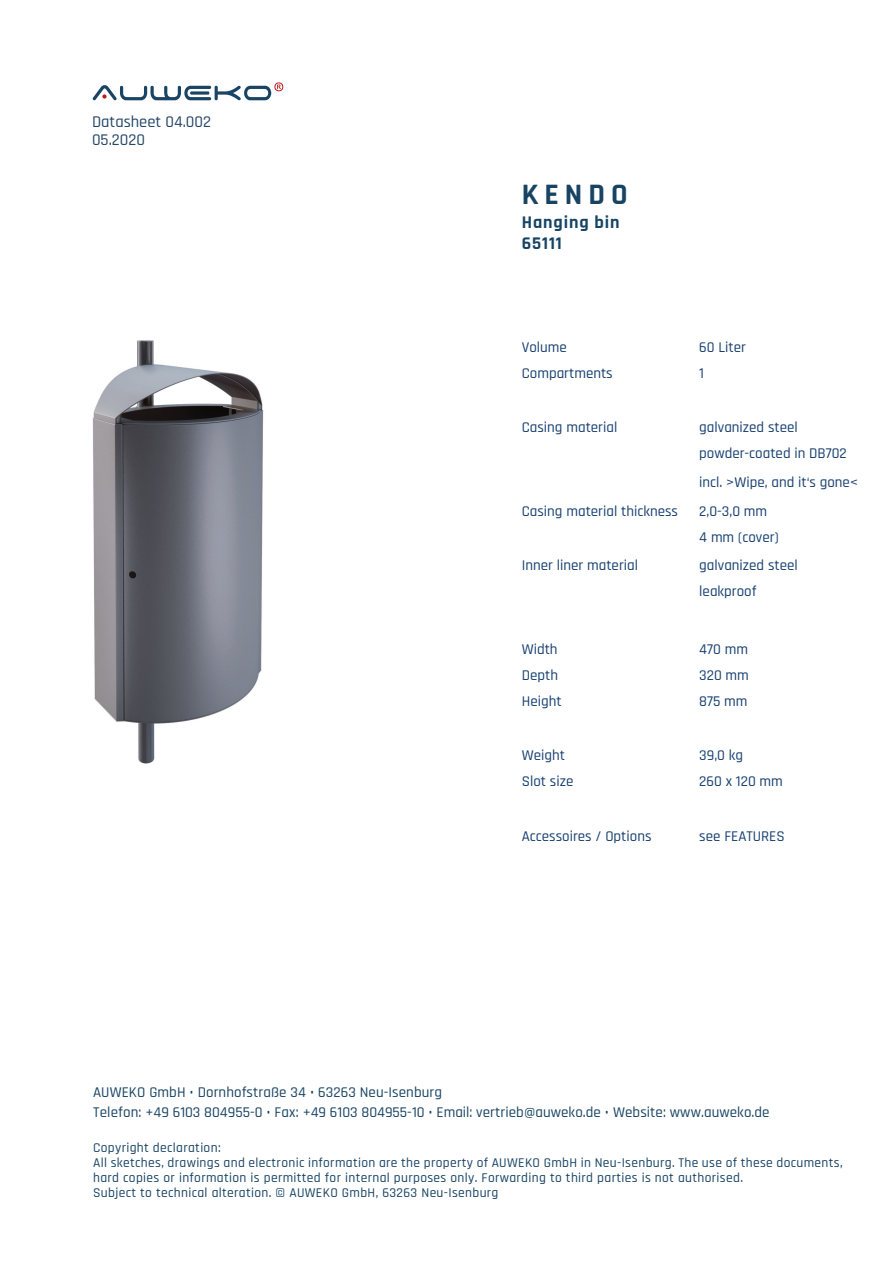
<style>
.page{position:relative;width:893px;height:1263px;background:#fff}
.page>*{position:absolute;margin:0;border:0;box-sizing:border-box;transform-origin:0 0}
.t1{font:700 30px "Rajdhani";letter-spacing:.2em;color:#184464}
.t2{font:700 18px "Rajdhani";letter-spacing:.05em;color:#184464}
.t3{font:500 16.5px "Rajdhani";color:#244667}
.t4{font:500 15px "Rajdhani";color:#163f70}
.t5{font:500 15px "Rajdhani";letter-spacing:.005em;color:#184464}
.t6{font:500 13.5px/15px "Rajdhani";letter-spacing:.025em;color:#184464}
</style>
<div class="page">
<img style="left:92px;top:340px;width:172px;height:424px">
<svg style="left:93px;top:82px;width:190px;height:18px"></svg>
<p class="t3" style="left:92px;top:113px;width:121px">Datasheet 04.002</p>
<p class="t3" style="left:92px;top:131px;width:54px">05.2020</p>
<p class="t1" style="left:522px;top:176px;width:107px">KENDO</p>
<p class="t2" style="left:522px;top:211px;width:99px">Hanging bin</p>
<p class="t2" style="left:522px;top:233px;width:42px">65111</p>
<p class="t4" style="left:522px;top:338px;width:47px">Volume</p>
<p class="t4" style="left:699px;top:338px;width:48px">60 Liter</p>
<p class="t4" style="left:522px;top:364px;width:93px">Compartments</p>
<p class="t4" style="left:699px;top:364px;width:6px">1</p>
<p class="t4" style="left:522px;top:419px;width:97px">Casing material</p>
<p class="t4" style="left:699px;top:419px;width:100px">galvanized steel</p>
<p class="t4" style="left:699px;top:445px;width:149px">powder-coated in DB702</p>
<p class="t4" style="left:699px;top:473px;width:160px">incl. &gt;Wipe, and it‘s gone&lt;</p>
<p class="t4" style="left:522px;top:502px;width:158px">Casing material thickness</p>
<p class="t4" style="left:699px;top:502px;width:69px">2,0-3,0 mm</p>
<p class="t4" style="left:699px;top:528px;width:81px">4 mm (cover)</p>
<p class="t4" style="left:522px;top:557px;width:118px">Inner liner material</p>
<p class="t4" style="left:699px;top:557px;width:100px">galvanized steel</p>
<p class="t4" style="left:699px;top:583px;width:59px">leakproof</p>
<p class="t4" style="left:522px;top:640px;width:37px">Width</p>
<p class="t4" style="left:699px;top:640px;width:50px">470 mm</p>
<p class="t4" style="left:522px;top:666px;width:38px">Depth</p>
<p class="t4" style="left:699px;top:666px;width:51px">320 mm</p>
<p class="t4" style="left:522px;top:692px;width:41px">Height</p>
<p class="t4" style="left:699px;top:692px;width:50px">875 mm</p>
<p class="t4" style="left:522px;top:747px;width:45px">Weight</p>
<p class="t4" style="left:699px;top:747px;width:45px">39,0 kg</p>
<p class="t4" style="left:522px;top:773px;width:53px">Slot size</p>
<p class="t4" style="left:699px;top:773px;width:85px">260 x 120 mm</p>
<p class="t4" style="left:522px;top:828px;width:131px">Accessoires / Options</p>
<p class="t4" style="left:699px;top:828px;width:87px">see FEATURES</p>
<p class="t5" style="left:93px;top:1084px;width:350px">AUWEKO GmbH • Dornhofstraße 34 • 63263 Neu-Isenburg</p>
<p class="t5" style="left:93px;top:1103px;width:678px">Telefon: +49 6103 804955-0 • Fax: +49 6103 804955-10 • Email: vertrieb@auweko.de • Website: www.auweko.de</p>
<p class="t6" style="left:93px;top:1141px;width:129px">Copyright declaration:</p>
<p class="t6" style="left:93px;top:1156px;width:751px">All sketches, drawings and electronic information are the property of AUWEKO GmbH in Neu-Isenburg. The use of these documents, hard copies or information is permitted for internal purposes only. Forwarding to third parties is not authorised.</p>
<p class="t6" style="left:93px;top:1186px;width:407px">Subject to technical alteration. © AUWEKO GmbH, 63263 Neu-Isenburg</p>
</div>
